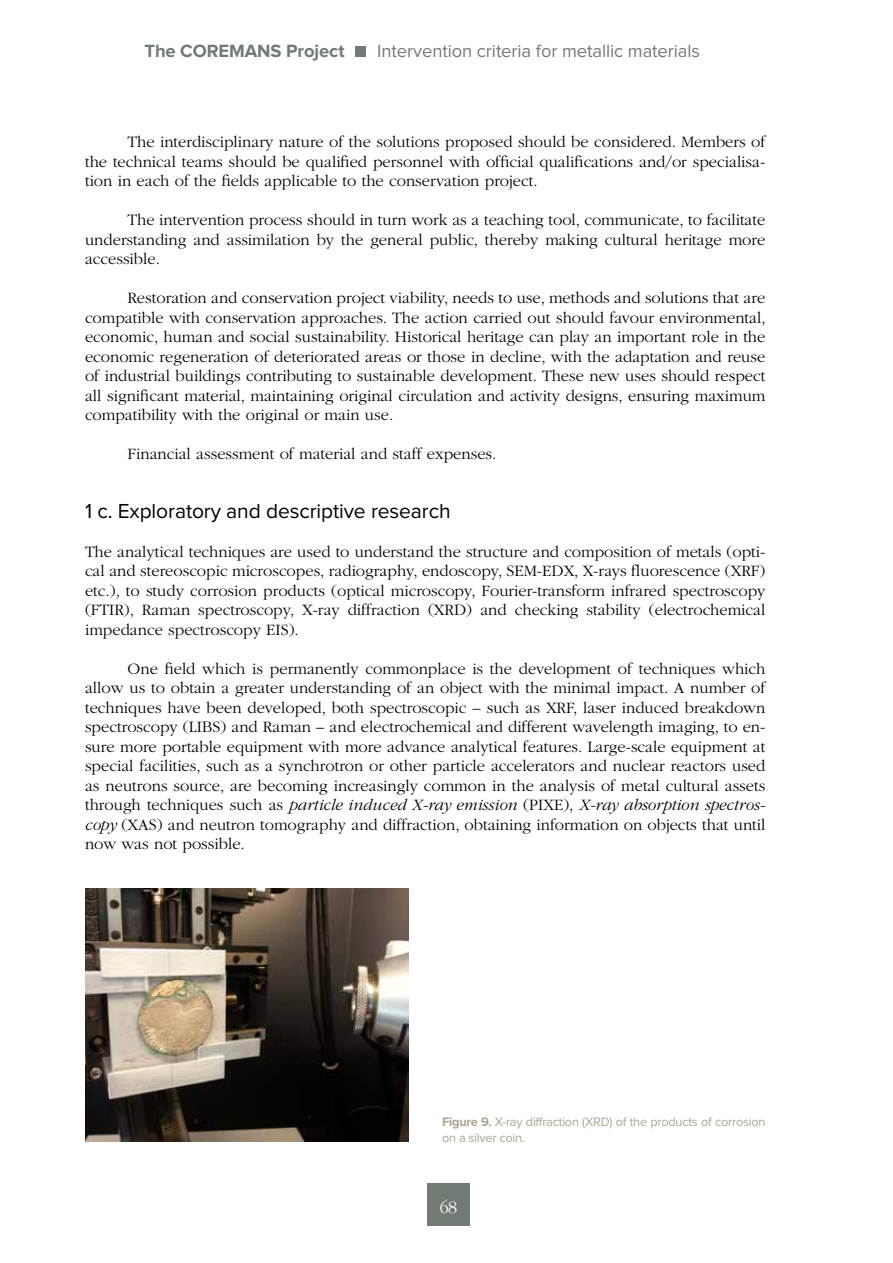
<style>
.page{position:relative;width:893px;height:1263px;background:#fff}
.page>*{position:absolute;margin:0;border:0;box-sizing:border-box;transform-origin:0 0}
.t1{font:21px "Proxima Nova";letter-spacing:-.005em;color:#000}
.t2{font:18.45px "Proxima Nova";letter-spacing:-.005em;color:#717b73}
.t3{font:700 18.45px "Proxima Nova";letter-spacing:-.005em;color:#717b73}
.t4{font:300 18px "ITC Garamond Std";color:#fff}
.t5{font:300 16.5px/19.5px "ITC Garamond Std";color:#000;text-align:justify}
.t6{font:12.75px/15.8px "Proxima Nova";letter-spacing:-.02em;color:#aba48f}
.s1{font-style:italic}
.s2{font-weight:700}
</style>
<div class="page">
<div style="left:356px;top:46px;width:10px;height:10px;background:#717b73"></div>
<div style="left:427px;top:1184px;width:43px;height:42px;background:#717b73"></div>
<img style="left:85px;top:888px;width:323px;height:254px">
<p class="t3" style="left:144px;top:42px;width:202px">The COREMANS Project</p>
<p class="t2" style="left:377px;top:42px;width:324px">Intervention criteria for metallic materials</p>
<p class="t5" style="left:85px;top:132px;width:682px;text-indent:43px">The interdisciplinary nature of the solutions proposed should be considered. Members of the technical teams should be qualified personnel with official qualifications and/or specialisa&shy;tion in each of the fields applicable to the conservation project.</p>
<p class="t5" style="left:85px;top:210px;width:682px;text-indent:43px">The intervention process should in turn work as a teaching tool, communicate, to facilitate understanding and assimilation by the general public, thereby making cultural heritage more accessible.</p>
<p class="t5" style="left:85px;top:288px;width:682px;text-indent:43px">Restoration and conservation project viability, needs to use, methods and solutions that are compatible with conservation approaches. The action carried out should favour environmental, economic, human and social sustainability. Historical heritage can play an important role in the economic regeneration of deteriorated areas or those in decline, with the adaptation and reuse of industrial buildings contributing to sustainable development. These new uses should respect all significant material, maintaining original circulation and activity designs, ensuring maximum compatibility with the original or main use.</p>
<p class="t5" style="left:128px;top:444px;width:370px">Financial assessment of material and staff expenses.</p>
<p class="t1" style="left:85px;top:501px;width:367px">1 c. Exploratory and descriptive research</p>
<p class="t5" style="left:85px;top:542px;width:682px">The analytical techniques are used to understand the structure and composition of metals (opti&shy;cal and stereoscopic microscopes, radiography, endoscopy, SEM-EDX, X-rays fluorescence (XRF) etc.), to study corrosion products (optical microscopy, Fourier-transform infrared spectroscopy (FTIR), Raman spectroscopy, X-ray diffraction (XRD) and checking stability (electrochemical impedance spectroscopy EIS).</p>
<p class="t5" style="left:85px;top:659px;width:682px;text-indent:43px">One field which is permanently commonplace is the development of techniques which allow us to obtain a greater understanding of an object with the minimal impact. A number of techniques have been developed, both spectroscopic – such as XRF, laser induced breakdown spectroscopy (LIBS) and Raman – and electrochemical and different wavelength imaging, to en&shy;sure more portable equipment with more advance analytical features. Large-scale equipment at special facilities, such as a synchrotron or other particle accelerators and nuclear reactors used as neutrons source, are becoming increasingly common in the analysis of metal cultural assets through techniques such as <span class="s1">particle induced X-ray emission</span> (PIXE), <span class="s1">X-ray absorption spectros&shy;copy</span> (XAS) and neutron tomography and diffraction, obtaining information on objects that until now was not possible.</p>
<p class="t6" style="left:442px;top:1114px;width:325px"><span class="s2">Figure 9.</span> X-ray diffraction (XRD) of the products of corrosion on a silver coin.</p>
<p class="t4" style="left:440px;top:1197px;width:19px">68</p>
</div>
